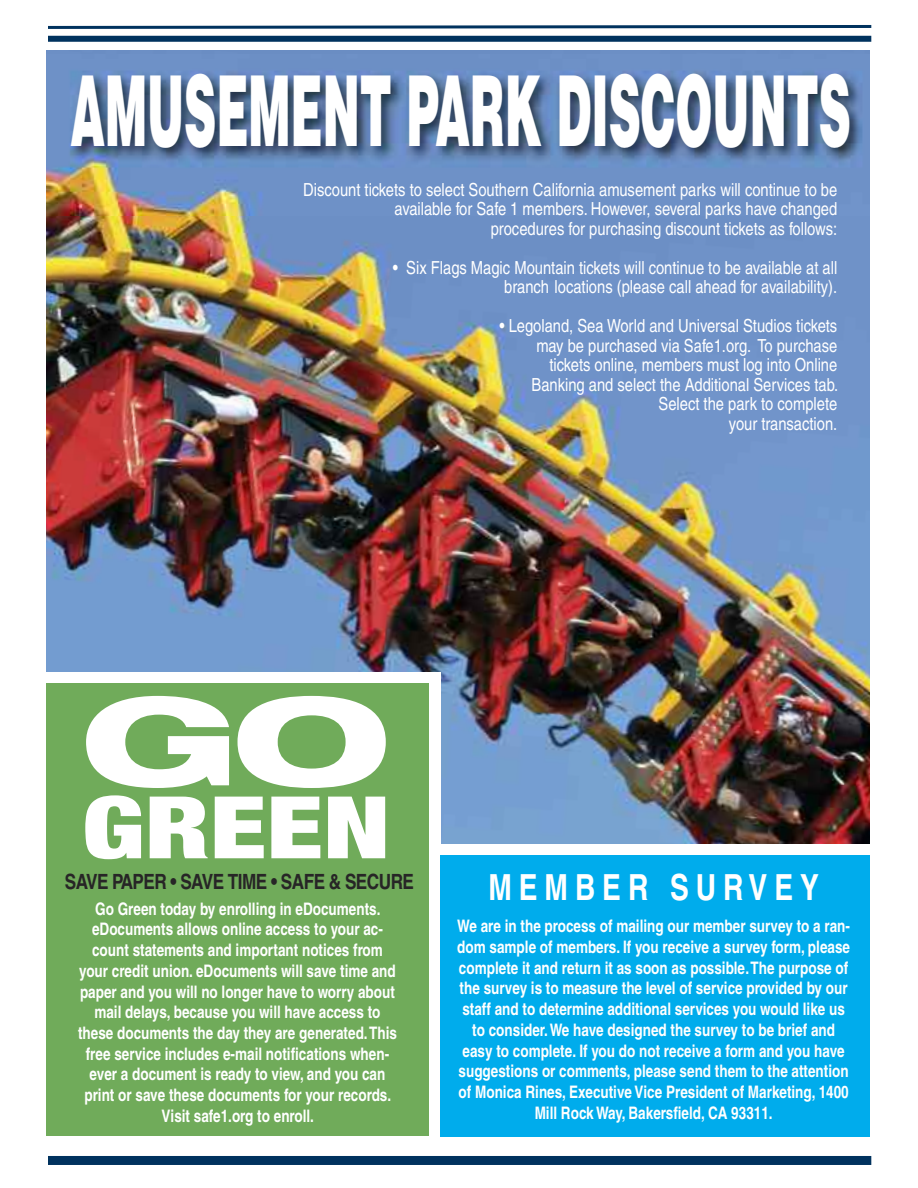
<style>
.page{position:relative;width:918px;height:1188px;background:#fff}
.page>*{position:absolute;margin:0;border:0;box-sizing:border-box;transform-origin:0 0}
.t1{font:800 expanded 121.5px "Helvetica Neue";color:#fff;scale:1.31 1}
.t2{font:900 97.95px "Helvetica";color:#fff;scale:.45 1}
.t3{font:900 condensed 86.4px "Helvetica Neue";color:#fff;scale:1.31 1}
.t4{font:700 condensed 36px "Helvetica";letter-spacing:.2em;color:#fff;scale:.96 1}
.t5{font:700 condensed 21px "Helvetica";letter-spacing:-.025em;color:#272526}
.t6{font:condensed 18px/19.5px "Helvetica";color:#fff;text-align:right}
.t7{font:700 condensed 17.25px/20.7px "Helvetica";color:#fff;text-align:center;scale:.96 1}
</style>
<div class="page">
<div style="left:0;top:1156px;width:871px;height:9px;background:#00325e"></div>
<svg style="left:48px;top:25px;width:824px;height:4px;background:#3f6586"></svg>
<div style="left:0;top:36px;width:871px;height:6px;background:#00325e"></div>
<div style="left:0;top:3px;width:48px;height:62px;background:#fff"></div>
<div style="left:0;top:1140px;width:48px;height:48px;background:#fff"></div>
<img style="left:46px;top:51px;width:824px;height:793px">
<div style="left:46px;top:672px;width:395px;height:390px;background:#fff"></div>
<div style="left:46px;top:684px;width:383px;height:452px;background:#70ab5a"></div>
<div style="left:441px;top:855px;width:429px;height:281px;background:#00acec"></div>
<img style="left:46px;top:55px;width:824px;height:160px">
<h2 class="t2" style="left:71px;top:55px;width:1736px">AMUSEMENT PARK DISCOUNTS</h2>
<p class="t6" style="left:303px;top:181px;width:536px">Discount tickets to select Southern California amusement parks will continue to be available for Safe 1 members. However, several parks have changed<br>procedures for purchasing discount tickets as follows:</p>
<p class="t6" style="left:393px;top:259px;width:446px">• Six Flags Magic Mountain tickets will continue to be available at all branch locations (please call ahead for availability).</p>
<p class="t6" style="left:499px;top:318px;width:340px">• Legoland, Sea World and Universal Studios tickets may be purchased via Safe1.org. To purchase tickets online, members must log into Online Banking and select the Additional Services tab.<br>Select the park to complete<br>your transaction.</p>
<h1 class="t1" style="left:81px;top:695px;width:239px">GO</h1>
<h3 class="t3" style="left:82px;top:756px;width:237px">GREEN</h3>
<p class="t5" style="left:65px;top:874px;width:351px">SAVE PAPER • SAVE TIME • SAFE &amp; SECURE</p>
<p class="t7" style="left:78px;top:900px;width:334px">Go Green today by enrolling in eDocuments. eDocuments allows online access to your ac&shy;count statements and important notices from your credit union. eDocuments will save time and paper and you will no longer have to worry about mail delays, because you will have access to these documents the day they are generated.This free service includes e-mail notifications when&shy;ever a document is ready to view, and you can print or save these documents for your records.<br>Visit safe1.org to enroll.</p>
<h3 class="t4" style="left:488px;top:874px;width:346px">MEMBER SURVEY</h3>
<p class="t7" style="left:457px;top:918px;width:411px">We are in the process of mailing our member survey to a ran&shy;dom sample of members. If you receive a survey form, please complete it and return it as soon as possible.The purpose of the survey is to measure the level of service provided by our staff and to determine additional services you would like us to consider.We have designed the survey to be brief and easy to complete. If you do not receive a form and you have suggestions or comments, please send them to the attention of Monica Rines, Executive Vice President of Marketing, 1400<br>Mill RockWay, Bakersfield, CA 93311.</p>
</div>
